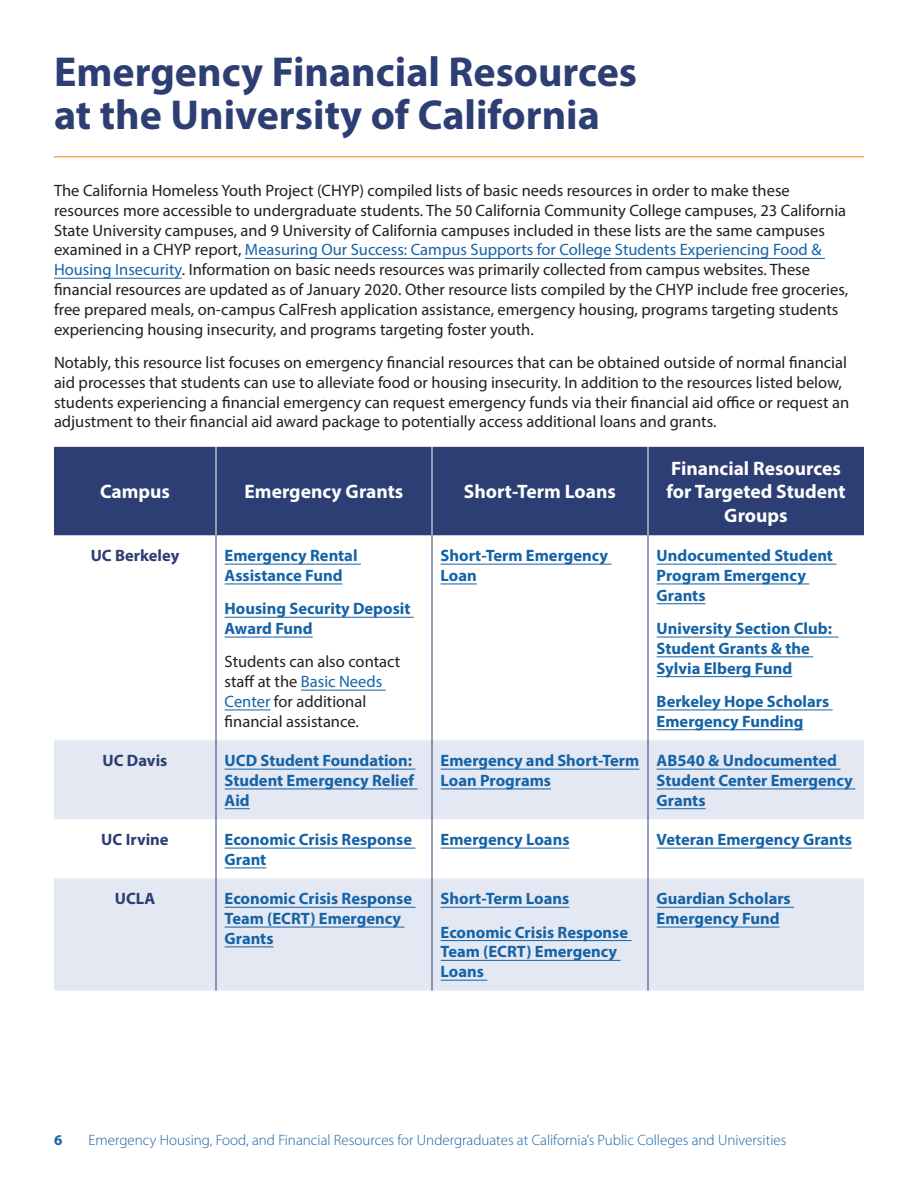
<style>
.page{position:relative;width:918px;height:1188px;background:#fff}
.page>*{position:absolute;margin:0;border:0;box-sizing:border-box;transform-origin:0 0}
.Heading{font:700 42px/43.5px "Myriad Pro";color:#2c3e73}
.Body{font:700 19.5px/23.4px "Myriad Pro";color:#fff;text-align:center}
.Body-2{font:16.5px/19.8px "Myriad Pro";color:#231f20}
.Body-3{font:700 16.5px/19.8px "Myriad Pro";color:#1563a7}
.Body-4{font:700 16.5px "Myriad Pro";color:#2c3e73}
.t1{font:300 15px "Myriad Pro";color:#1563a7}
.t2{font:700 15px "Myriad Pro";color:#1563a7}
.s1{color:#1563a7}
</style>
<div class="page">
<hr style="left:54px;top:156px;width:810px;height:2px;background:#faac51">
<hr style="left:245px;top:258px;width:580px;height:1px;background:#1563a7">
<hr style="left:54px;top:278px;width:128px;height:1px;background:#1563a7">
<div style="left:54px;top:447px;width:810px;height:88px;background:#2c3e73"></div>
<svg style="left:54px;top:740px;width:810px;height:251px;fill:#e3e8f3"></svg>
<hr style="left:432px;top:447px;width:1px;height:88px;background:#fff">
<hr style="left:432px;top:535px;width:1px;height:205px;background:#2c3e73">
<hr style="left:432px;top:740px;width:1px;height:79px;background:#2c3e73">
<hr style="left:432px;top:819px;width:1px;height:59px;background:#2c3e73">
<hr style="left:432px;top:878px;width:1px;height:113px;background:#2c3e73">
<hr style="left:216px;top:447px;width:1px;height:88px;background:#fff">
<hr style="left:648px;top:447px;width:1px;height:88px;background:#fff">
<hr style="left:216px;top:535px;width:1px;height:205px;background:#2c3e73">
<hr style="left:648px;top:535px;width:1px;height:205px;background:#2c3e73">
<hr style="left:216px;top:740px;width:1px;height:79px;background:#2c3e73">
<hr style="left:648px;top:740px;width:1px;height:79px;background:#2c3e73">
<hr style="left:216px;top:819px;width:1px;height:59px;background:#2c3e73">
<hr style="left:648px;top:819px;width:1px;height:59px;background:#2c3e73">
<hr style="left:216px;top:878px;width:1px;height:113px;background:#2c3e73">
<hr style="left:648px;top:878px;width:1px;height:113px;background:#2c3e73">
<hr style="left:225px;top:564px;width:136px;height:1px;background:#1563a7">
<hr style="left:225px;top:584px;width:118px;height:1px;background:#1563a7">
<hr style="left:225px;top:617px;width:189px;height:1px;background:#1563a7">
<hr style="left:225px;top:637px;width:88px;height:1px;background:#1563a7">
<hr style="left:301px;top:690px;width:85px;height:1px;background:#1563a7">
<hr style="left:225px;top:710px;width:45px;height:1px;background:#1563a7">
<hr style="left:441px;top:564px;width:170px;height:1px;background:#1563a7">
<hr style="left:441px;top:584px;width:36px;height:1px;background:#1563a7">
<hr style="left:657px;top:564px;width:179px;height:1px;background:#1563a7">
<hr style="left:657px;top:584px;width:152px;height:1px;background:#1563a7">
<hr style="left:657px;top:603px;width:49px;height:1px;background:#1563a7">
<hr style="left:657px;top:637px;width:182px;height:1px;background:#1563a7">
<hr style="left:657px;top:656px;width:156px;height:1px;background:#1563a7">
<hr style="left:657px;top:676px;width:135px;height:1px;background:#1563a7">
<hr style="left:657px;top:710px;width:176px;height:1px;background:#1563a7">
<hr style="left:657px;top:729px;width:146px;height:1px;background:#1563a7">
<hr style="left:225px;top:769px;width:190px;height:1px;background:#1563a7">
<hr style="left:225px;top:789px;width:192px;height:1px;background:#1563a7">
<svg style="left:225px;top:808px;width:25px;height:1px"></svg>
<hr style="left:441px;top:769px;width:198px;height:1px;background:#1563a7">
<hr style="left:441px;top:789px;width:110px;height:1px;background:#1563a7">
<hr style="left:657px;top:769px;width:183px;height:1px;background:#1563a7">
<hr style="left:657px;top:789px;width:198px;height:1px;background:#1563a7">
<hr style="left:657px;top:808px;width:49px;height:1px;background:#1563a7">
<hr style="left:225px;top:848px;width:191px;height:1px;background:#1563a7">
<hr style="left:225px;top:867px;width:41px;height:1px;background:#1563a7">
<hr style="left:441px;top:848px;width:129px;height:1px;background:#1563a7">
<hr style="left:657px;top:848px;width:195px;height:1px;background:#1563a7">
<hr style="left:225px;top:907px;width:191px;height:1px;background:#1563a7">
<hr style="left:225px;top:927px;width:179px;height:1px;background:#1563a7">
<hr style="left:225px;top:946px;width:49px;height:1px;background:#1563a7">
<hr style="left:441px;top:907px;width:128px;height:1px;background:#1563a7">
<hr style="left:441px;top:940px;width:191px;height:1px;background:#1563a7">
<hr style="left:441px;top:960px;width:179px;height:1px;background:#1563a7">
<hr style="left:441px;top:980px;width:46px;height:1px;background:#1563a7">
<hr style="left:657px;top:907px;width:137px;height:1px;background:#1563a7">
<hr style="left:657px;top:927px;width:123px;height:1px;background:#1563a7">
<p class="Heading" style="left:54px;top:48px;width:585px">Emergency Financial Resources at the University of California</p>
<p class="Body-2" style="left:54px;top:180px;width:796px">The California Homeless Youth Project (CHYP) compiled lists of basic needs resources in order to make these resources more accessible to undergraduate students. The 50 California Community College campuses, 23 California State University campuses, and 9 University of California campuses included in these lists are the same campuses examined in a CHYP report, <span class="s1">Measuring Our Success: Campus Supports for College Students Experiencing Food &amp; Housing Insecurity</span>. Information on basic needs resources was primarily collected from campus websites. These financial resources are updated as of January 2020. Other resource lists compiled by the CHYP include free groceries, free prepared meals, on-campus CalFresh application assistance, emergency housing, programs targeting students experiencing housing insecurity, and programs targeting foster youth.</p>
<p class="Body-2" style="left:54px;top:352px;width:797px">Notably, this resource list focuses on emergency financial resources that can be obtained outside of normal financial aid processes that students can use to alleviate food or housing insecurity. In addition to the resources listed below, students experiencing a financial emergency can request emergency funds via their financial aid office or request an adjustment to their financial aid award package to potentially access additional loans and grants.</p>
<p class="Body" style="left:100px;top:479px;width:71px">Campus</p>
<p class="Body" style="left:245px;top:479px;width:160px">Emergency Grants</p>
<p class="Body" style="left:464px;top:479px;width:154px">Short-Term Loans</p>
<p class="Body" style="left:666px;top:456px;width:181px">Financial Resources for Targeted Student<br>Groups</p>
<p class="Body-4" style="left:91px;top:545px;width:90px">UC Berkeley</p>
<p class="Body-3" style="left:225px;top:545px;width:134px">Emergency Rental<br>Assistance Fund</p>
<p class="Body-3" style="left:225px;top:598px;width:187px">Housing Security Deposit<br>Award Fund</p>
<p class="Body-2" style="left:225px;top:652px;width:177px">Students can also contact staff at the <span class="s1">Basic Needs<br>Center</span> for additional financial assistance.</p>
<p class="Body-3" style="left:441px;top:545px;width:169px">Short-Term Emergency<br>Loan</p>
<p class="Body-3" style="left:657px;top:545px;width:178px">Undocumented Student<br>Program Emergency<br>Grants</p>
<p class="Body-3" style="left:657px;top:618px;width:177px">University Section Club:<br>Student Grants &amp; the<br>Sylvia Elberg Fund</p>
<p class="Body-3" style="left:657px;top:691px;width:174px">Berkeley Hope Scholars<br>Emergency Funding</p>
<p class="Body-4" style="left:103px;top:750px;width:66px">UC Davis</p>
<p class="Body-3" style="left:225px;top:750px;width:191px">UCD Student Foundation:<br>Student Emergency Relief<br>Aid</p>
<p class="Body-3" style="left:441px;top:750px;width:200px">Emergency and Short-Term<br>Loan Programs</p>
<p class="Body-3" style="left:657px;top:750px;width:198px">AB540 &amp; Undocumented<br>Student Center Emergency<br>Grants</p>
<p class="Body-4" style="left:101px;top:829px;width:69px">UC Irvine</p>
<p class="Body-3" style="left:225px;top:829px;width:189px">Economic Crisis Response<br>Grant</p>
<p class="Body-3" style="left:441px;top:829px;width:130px">Emergency Loans</p>
<p class="Body-3" style="left:657px;top:829px;width:197px">Veteran Emergency Grants</p>
<p class="Body-4" style="left:115px;top:888px;width:42px">UCLA</p>
<p class="Body-3" style="left:225px;top:888px;width:189px">Economic Crisis Response<br>Team (ECRT) Emergency<br>Grants</p>
<p class="Body-3" style="left:441px;top:888px;width:130px">Short-Term Loans</p>
<p class="Body-3" style="left:657px;top:888px;width:136px">Guardian Scholars<br>Emergency Fund</p>
<p class="Body-3" style="left:441px;top:922px;width:189px">Economic Crisis Response<br>Team (ECRT) Emergency<br>Loans</p>
<p class="t2" style="left:54px;top:1130px;width:10px">6</p>
<p class="t1" style="left:89px;top:1132px;width:699px">Emergency Housing, Food, and Financial Resources for Undergraduates at California’s Public Colleges and Universities</p>
</div>
